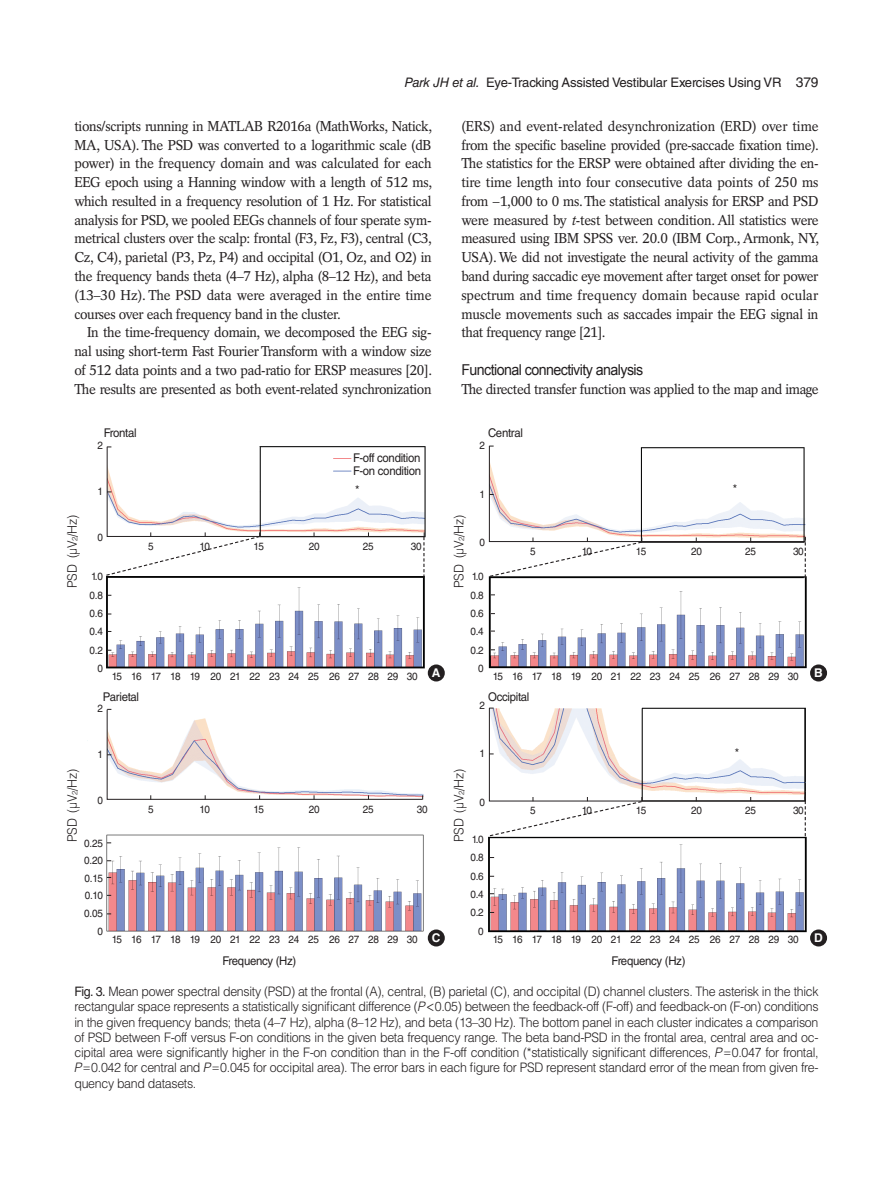
<style>
.page{position:relative;width:893px;height:1191px;background:#fff}
.page>*{position:absolute;margin:0;border:0;box-sizing:border-box;transform-origin:0 0}
.본문_중제목{font:15px "Arial";letter-spacing:-.04em;color:#231f20;scale:.95 1}
.본문{font:14.25px/18.8px "Rotation LT Std";letter-spacing:-.025em;color:#231f20;text-align:justify;scale:.95 1}
.본문_0{font:14.25px/18.8px "Rotation LT Std";letter-spacing:-.025em;color:#231f20;text-align:justify;scale:.95 1}
.표_그림_설명{font:300 13.05px/15.3px "Helvetica LT Std";letter-spacing:-.025em;color:#231f20;text-align:justify;scale:.95 1}
.t1{font:13.05px "Helvetica LT Std";letter-spacing:-.015em;color:#231f20}
.그림_지문8pt{font:12px "Helvetica LT Std";letter-spacing:-.025em;color:#231f20;scale:.95 1}
.t2{font:700 12px "Helvetica LT Std";color:#fff}
.그림_지문8pt-2{font:10.5px "Helvetica LT Std";letter-spacing:-.025em;color:#231f20;scale:.95 1}
.s1{font-style:italic}
.s2{font-size:13.8px}
.s3{font-family:"DIN Pro";font-size:13.95px}
.s4{font-size:7.65px}
.s5{font-weight:400}
.s6{font-family:"Dotum";font-weight:400}
</style>
<div class="page">
<img style="left:488px;top:446px;width:324px;height:497px">
<div style="left:810px;top:664px;width:17px;height:17px;background:#231f20;border-radius:50%"></div>
<div style="left:810px;top:929px;width:17px;height:17px;background:#231f20;border-radius:50%"></div>
<svg style="left:489px;top:445px;width:317px;height:133px"></svg>
<svg style="left:489px;top:707px;width:317px;height:130px"></svg>
<img style="left:87px;top:446px;width:343px;height:498px">
<div style="left:428px;top:664px;width:17px;height:17px;background:#231f20;border-radius:50%"></div>
<div style="left:428px;top:929px;width:17px;height:17px;background:#231f20;border-radius:50%"></div>
<svg style="left:105px;top:446px;width:320px;height:132px"></svg>
<svg style="left:107px;top:709px;width:316px;height:90px"></svg>
<p class="t1" style="left:405px;top:75px;width:415px"><span class="s1">Park JH et al.</span> Eye-Tracking Assisted Vestibular Exercises Using VR <span class="s2">379</span></p>
<p class="본문_0" style="left:74px;top:117px;width:378px">tions/scripts running in MATLAB R2016a (MathWorks, Natick, MA, USA). The PSD was converted to a logarithmic scale (dB power) in the frequency domain and was calculated for each EEG epoch using a Hanning window with a length of 512 ms, which resulted in a frequency resolution of 1 Hz. For statistical analysis for PSD, we pooled EEGs channels of four sperate sym&shy;metrical clusters over the scalp: frontal (F3, Fz, F3), central (C3, Cz, C4), parietal (P3, Pz, P4) and occipital (O1, Oz, and O2) in the frequency bands theta (4–7 Hz), alpha (8–12 Hz), and beta (13–30 Hz). The PSD data were averaged in the entire time courses over each frequency band in the cluster.</p>
<p class="본문" style="left:74px;top:323px;width:378px;text-indent:13px">In the time-frequency domain, we decomposed the EEG sig&shy;nal using short-term Fast Fourier Transform with a window size of 512 data points and a two pad-ratio for ERSP measures [20].<br>The results are presented as both event-related synchronization</p>
<p class="본문" style="left:461px;top:117px;width:378px">(ERS) and event-related desynchronization (ERD) over time from the specific baseline provided (pre-saccade fixation time).<br>The statistics for the ERSP were obtained after dividing the en&shy;tire time length into four consecutive data points of 250 ms from −1,000 to 0 ms. The statistical analysis for ERSP and PSD were measured by <span class="s1">t</span>-test between condition. All statistics were measured using IBM SPSS ver. 20.0 (IBM Corp., Armonk, NY, USA). We did not investigate the neural activity of the gamma band during saccadic eye movement after target onset for power spectrum and time frequency domain because rapid ocular muscle movements such as saccades impair the EEG signal in that frequency range [21].</p>
<p class="본문_중제목" style="left:461px;top:360px;width:193px">Functional connectivity analysis</p>
<p class="본문_0" style="left:461px;top:379px;width:378px">The directed transfer function was applied to the map and image</p>
<p class="그림_지문8pt" style="left:104px;top:425px;width:36px">Frontal</p>
<p class="그림_지문8pt" style="left:488px;top:425px;width:38px">Central</p>
<p class="표_그림_설명" style="left:64px;top:588px;width:78px;rotate:-90deg">PSD (<span class="s3">μ</span>V<span class="s4">2</span>/Hz)</p>
<p class="그림_지문8pt-2" style="left:97px;top:440px;width:7px">2</p>
<p class="그림_지문8pt-2" style="left:97px;top:485px;width:7px">1</p>
<p class="그림_지문8pt-2" style="left:97px;top:531px;width:7px">0</p>
<p class="그림_지문8pt-2" style="left:91px;top:570px;width:14px">1.0</p>
<p class="그림_지문8pt-2" style="left:90px;top:589px;width:16px">0.8</p>
<p class="그림_지문8pt-2" style="left:90px;top:607px;width:16px">0.6</p>
<p class="그림_지문8pt-2" style="left:90px;top:625px;width:16px">0.4</p>
<p class="그림_지문8pt-2" style="left:90px;top:644px;width:16px">0.2</p>
<p class="그림_지문8pt-2" style="left:97px;top:662px;width:7px">0</p>
<p class="그림_지문8pt" style="left:353px;top:451px;width:72px">F-off condition</p>
<p class="그림_지문8pt" style="left:353px;top:464px;width:73px">F-on condition</p>
<p class="그림_지문8pt" style="left:355px;top:482px;width:6px">*</p>
<p class="그림_지문8pt-2" style="left:148px;top:540px;width:7px">5</p>
<p class="그림_지문8pt-2" style="left:200px;top:540px;width:12px">10</p>
<p class="그림_지문8pt-2" style="left:254px;top:540px;width:12px">15</p>
<p class="그림_지문8pt-2" style="left:309px;top:540px;width:13px">20</p>
<p class="그림_지문8pt-2" style="left:363px;top:540px;width:13px">25</p>
<p class="그림_지문8pt-2" style="left:411px;top:540px;width:13px">30</p>
<p class="그림_지문8pt-2" style="left:112px;top:670px;width:324px">15 16 17 18 19 20 21 22 23 24 25 26 27 28 29 30</p>
<p class="t2" style="left:432px;top:665px;width:10px">A</p>
<p class="그림_지문8pt-2" style="left:480px;top:440px;width:7px">2</p>
<p class="그림_지문8pt-2" style="left:480px;top:488px;width:7px">1</p>
<p class="표_그림_설명" style="left:451px;top:588px;width:78px;rotate:-90deg">PSD (<span class="s3">μ</span>V<span class="s4">2</span>/Hz)</p>
<p class="그림_지문8pt-2" style="left:480px;top:536px;width:7px">0</p>
<p class="그림_지문8pt-2" style="left:472px;top:570px;width:14px">1.0</p>
<p class="그림_지문8pt-2" style="left:470px;top:589px;width:16px">0.8</p>
<p class="그림_지문8pt-2" style="left:470px;top:607px;width:16px">0.6</p>
<p class="그림_지문8pt-2" style="left:470px;top:625px;width:16px">0.4</p>
<p class="그림_지문8pt-2" style="left:470px;top:644px;width:16px">0.2</p>
<p class="그림_지문8pt-2" style="left:478px;top:662px;width:7px">0</p>
<p class="그림_지문8pt" style="left:733px;top:481px;width:6px">*</p>
<p class="그림_지문8pt-2" style="left:530px;top:545px;width:7px">5</p>
<p class="그림_지문8pt-2" style="left:582px;top:545px;width:12px">10</p>
<p class="그림_지문8pt-2" style="left:636px;top:545px;width:12px">15</p>
<p class="그림_지문8pt-2" style="left:691px;top:545px;width:13px">20</p>
<p class="그림_지문8pt-2" style="left:745px;top:545px;width:13px">25</p>
<p class="그림_지문8pt-2" style="left:793px;top:545px;width:13px">30</p>
<p class="그림_지문8pt-2" style="left:493px;top:670px;width:324px">15 16 17 18 19 20 21 22 23 24 25 26 27 28 29 30</p>
<p class="t2" style="left:814px;top:665px;width:10px">B</p>
<p class="그림_지문8pt" style="left:103px;top:690px;width:40px">Parietal</p>
<p class="그림_지문8pt-2" style="left:97px;top:702px;width:7px">2</p>
<p class="그림_지문8pt-2" style="left:97px;top:748px;width:7px">1</p>
<p class="그림_지문8pt-2" style="left:97px;top:794px;width:7px">0</p>
<p class="표_그림_설명" style="left:64px;top:842px;width:78px;rotate:-90deg">PSD (<span class="s3">μ</span>V<span class="s4">2</span>/Hz)</p>
<p class="그림_지문8pt-2" style="left:84px;top:837px;width:21px">0.25</p>
<p class="그림_지문8pt-2" style="left:84px;top:854px;width:21px">0.20</p>
<p class="그림_지문8pt-2" style="left:85px;top:872px;width:21px">0.15</p>
<p class="그림_지문8pt-2" style="left:85px;top:889px;width:21px">0.10</p>
<p class="그림_지문8pt-2" style="left:84px;top:907px;width:21px">0.05</p>
<p class="그림_지문8pt-2" style="left:97px;top:924px;width:7px">0</p>
<p class="그림_지문8pt-2" style="left:148px;top:802px;width:7px">5</p>
<p class="그림_지문8pt-2" style="left:200px;top:802px;width:12px">10</p>
<p class="그림_지문8pt-2" style="left:254px;top:802px;width:12px">15</p>
<p class="그림_지문8pt-2" style="left:309px;top:802px;width:13px">20</p>
<p class="그림_지문8pt-2" style="left:363px;top:802px;width:13px">25</p>
<p class="그림_지문8pt-2" style="left:417px;top:802px;width:13px">30</p>
<p class="그림_지문8pt-2" style="left:112px;top:933px;width:324px">15 16 17 18 19 20 21 22 23 24 25 26 27 28 29 30</p>
<p class="t2" style="left:432px;top:930px;width:10px">C</p>
<p class="그림_지문8pt" style="left:488px;top:690px;width:45px">Occipital</p>
<p class="그림_지문8pt-2" style="left:480px;top:699px;width:7px">2</p>
<p class="그림_지문8pt-2" style="left:480px;top:747px;width:7px">1</p>
<p class="표_그림_설명" style="left:451px;top:842px;width:78px;rotate:-90deg">PSD (<span class="s3">μ</span>V<span class="s4">2</span>/Hz)</p>
<p class="그림_지문8pt-2" style="left:480px;top:796px;width:7px">0</p>
<p class="그림_지문8pt-2" style="left:472px;top:833px;width:14px">1.0</p>
<p class="그림_지문8pt-2" style="left:470px;top:851px;width:16px">0.8</p>
<p class="그림_지문8pt-2" style="left:470px;top:869px;width:16px">0.6</p>
<p class="그림_지문8pt-2" style="left:470px;top:888px;width:16px">0.4</p>
<p class="그림_지문8pt-2" style="left:470px;top:906px;width:16px">0.2</p>
<p class="그림_지문8pt-2" style="left:478px;top:924px;width:7px">0</p>
<p class="그림_지문8pt" style="left:735px;top:745px;width:6px">*</p>
<p class="그림_지문8pt-2" style="left:530px;top:804px;width:7px">5</p>
<p class="그림_지문8pt-2" style="left:582px;top:804px;width:12px">10</p>
<p class="그림_지문8pt-2" style="left:636px;top:804px;width:12px">15</p>
<p class="그림_지문8pt-2" style="left:691px;top:804px;width:13px">20</p>
<p class="그림_지문8pt-2" style="left:745px;top:804px;width:13px">25</p>
<p class="그림_지문8pt-2" style="left:793px;top:804px;width:13px">30</p>
<p class="그림_지문8pt-2" style="left:493px;top:933px;width:324px">15 16 17 18 19 20 21 22 23 24 25 26 27 28 29 30</p>
<p class="t2" style="left:814px;top:930px;width:10px">D</p>
<p class="그림_지문8pt" style="left:222px;top:953px;width:79px">Frequency (Hz)</p>
<p class="그림_지문8pt" style="left:611px;top:953px;width:79px">Frequency (Hz)</p>
<p class="표_그림_설명" style="left:74px;top:983px;width:786px"><span class="s5">Fig. 3.</span> Mean power spectral density (PSD) at the frontal (A), central, (B) parietal (C), and occipital (D) channel clusters. The asterisk in the thick rectangular space represents a statistically significant difference (<span class="s1">P</span> <span class="s6">&lt;</span>0.05) between the feedback-off (F-off) and feedback-on (F-on) conditions in the given frequency bands; theta (4–7 Hz), alpha (8–12 Hz), and beta (13–30 Hz). The bottom panel in each cluster indicates a comparison of PSD between F-off versus F-on conditions in the given beta frequency range. The beta band-PSD in the frontal area, central area and oc&shy;cipital area were significantly higher in the F-on condition than in the F-off condition (*statistically significant differences, <span class="s1">P</span><span class="s6">=</span>0.047 for frontal, <span class="s1">P</span><span class="s6">=</span>0.042 for central and <span class="s1">P</span><span class="s6">=</span>0.045 for occipital area). The error bars in each figure for PSD represent standard error of the mean from given fre&shy;quency band datasets.</p>
</div>
